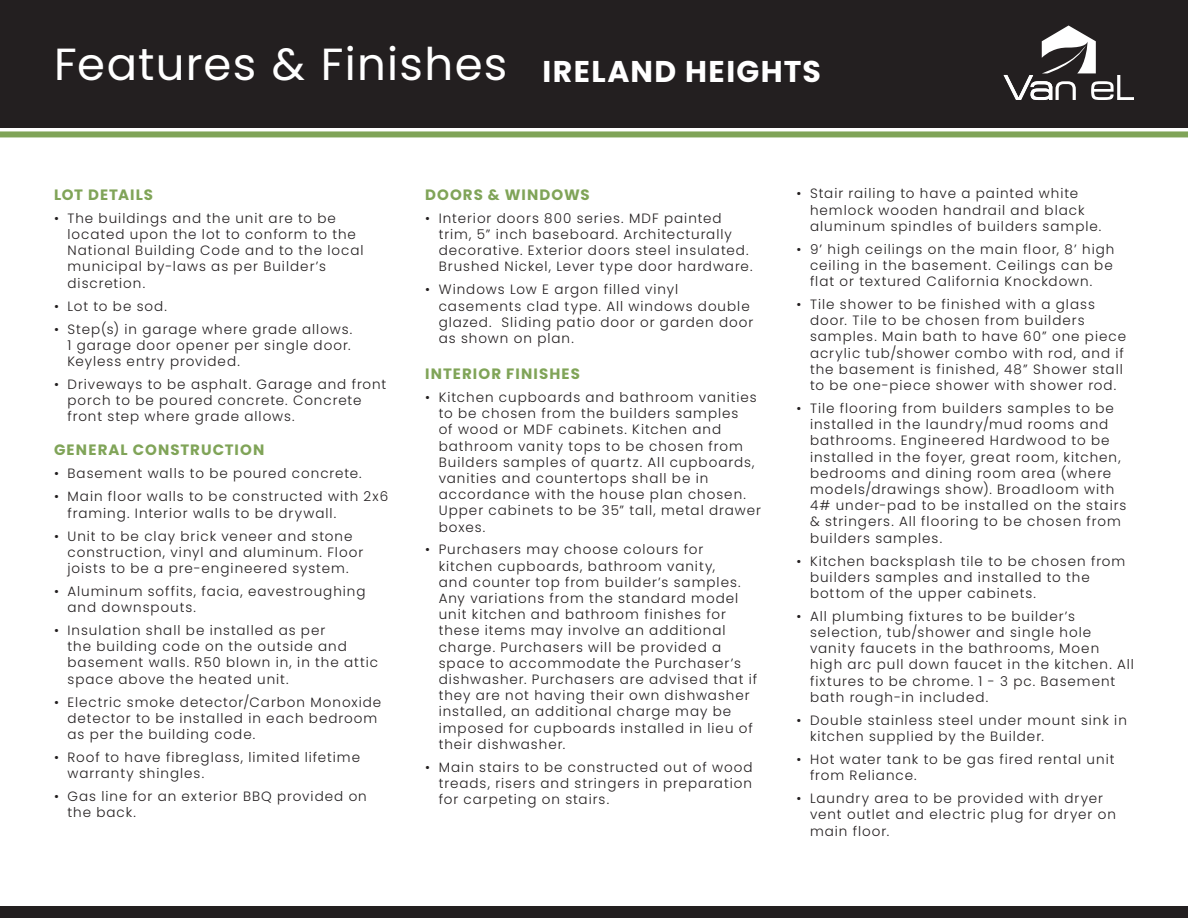
<style>
.page{position:relative;width:1188px;height:918px;background:#fff}
.page>*{position:absolute;margin:0;border:0;box-sizing:border-box;transform-origin:0 0}
.t1{font:45px "Poppins";letter-spacing:.03em;color:#fff}
.t2{font:700 15px "Poppins";letter-spacing:.07em;color:#80a458}
.t3{font:300 13.5px/16.2px "Poppins";letter-spacing:.075em;color:#231f20}
.s1{font-weight:700;font-size:30px}
</style>
<div class="page">
<div style="left:0;top:0;width:1188px;height:127px;background:#231f20"></div>
<div style="left:0;top:907px;width:1188px;height:11px;background:#231f20"></div>
<svg style="left:1004px;top:25px;width:130px;height:75px"></svg>
<div style="left:0;top:131px;width:1188px;height:6px;background:#80a458"></div>
<h1 class="t1" style="left:54px;top:39px;width:768px">Features &amp; Finishes <span class="s1">IRELAND HEIGHTS</span></h1>
<p class="t2" style="left:54px;top:186px;width:101px">LOT DETAILS</p>
<p class="t3" style="left:68px;top:210px;width:298px;text-indent:-14px">• The buildings and the unit are to be located upon the lot to conform to the<br>National Building Code and to the local municipal by-laws as per Builder’s discretion.</p>
<p class="t3" style="left:54px;top:298px;width:115px">• Lot to be sod.</p>
<p class="t3" style="left:68px;top:321px;width:286px;text-indent:-14px">• Step(s) in garage where grade allows.<br>1 garage door opener per single door.<br>Keyless entry provided.</p>
<p class="t3" style="left:68px;top:376px;width:320px;text-indent:-14px">• Driveways to be asphalt. Garage and front porch to be poured concrete. Concrete front step where grade allows.</p>
<p class="t2" style="left:54px;top:442px;width:212px">GENERAL CONSTRUCTION</p>
<p class="t3" style="left:54px;top:466px;width:309px">• Basement walls to be poured concrete.</p>
<p class="t3" style="left:68px;top:489px;width:322px;text-indent:-14px">• Main floor walls to be constructed with 2x6 framing. Interior walls to be drywall.</p>
<p class="t3" style="left:68px;top:528px;width:297px;text-indent:-14px">• Unit to be clay brick veneer and stone construction, vinyl and aluminum. Floor joists to be a pre-engineered system.</p>
<p class="t3" style="left:68px;top:583px;width:300px;text-indent:-14px">• Aluminum soffits, facia, eavestroughing and downspouts.</p>
<p class="t3" style="left:68px;top:622px;width:312px;text-indent:-14px">• Insulation shall be installed as per<br>the building code on the outside and basement walls. R50 blown in, in the attic space above the heated unit.</p>
<p class="t3" style="left:68px;top:694px;width:315px;text-indent:-14px">• Electric smoke detector/Carbon Monoxide detector to be installed in each bedroom as per the building code.</p>
<p class="t3" style="left:68px;top:749px;width:294px;text-indent:-14px">• Roof to have fibreglass, limited lifetime warranty shingles.</p>
<p class="t3" style="left:68px;top:788px;width:301px;text-indent:-14px">• Gas line for an exterior BBQ provided on the back.</p>
<p class="t2" style="left:425px;top:186px;width:166px">DOORS &amp; WINDOWS</p>
<p class="t3" style="left:439px;top:210px;width:315px;text-indent:-14px">• Interior doors 800 series. MDF painted trim, 5” inch baseboard. Architecturally decorative. Exterior doors steel insulated.<br>Brushed Nickel, Lever type door hardware.</p>
<p class="t3" style="left:439px;top:282px;width:316px;text-indent:-14px">• Windows Low E argon filled vinyl casements clad type. All windows double glazed. Sliding patio door or garden door as shown on plan.</p>
<p class="t2" style="left:425px;top:365px;width:156px">INTERIOR FINISHES</p>
<p class="t3" style="left:439px;top:389px;width:324px;text-indent:-14px">• Kitchen cupboards and bathroom vanities to be chosen from the builders samples<br>of wood or MDF cabinets. Kitchen and bathroom vanity tops to be chosen from Builders samples of quartz. All cupboards, vanities and countertops shall be in accordance with the house plan chosen.<br>Upper cabinets to be 35” tall, metal drawer boxes.</p>
<p class="t3" style="left:439px;top:542px;width:320px;text-indent:-14px">• Purchasers may choose colours for kitchen cupboards, bathroom vanity,<br>and counter top from builder’s samples.<br>Any variations from the standard model unit kitchen and bathroom finishes for these items may involve an additional charge. Purchasers will be provided a space to accommodate the Purchaser’s dishwasher. Purchasers are advised that if they are not having their own dishwasher installed, an additional charge may be imposed for cupboards installed in lieu of their dishwasher.</p>
<p class="t3" style="left:439px;top:759px;width:315px;text-align:justify;text-indent:-14px">• Main stairs to be constructed out of wood treads, risers and stringers in preparation for carpeting on stairs.</p>
<p class="t3" style="left:810px;top:186px;width:293px;text-indent:-14px">• Stair railing to have a painted white hemlock wooden handrail and black aluminum spindles of builders sample.</p>
<p class="t3" style="left:810px;top:241px;width:306px;text-align:justify;text-indent:-14px">• 9’ high ceilings on the main floor, 8’ high ceiling in the basement. Ceilings can be flat or textured California Knockdown.</p>
<p class="t3" style="left:810px;top:296px;width:318px;text-indent:-14px">• Tile shower to be finished with a glass door. Tile to be chosen from builders samples. Main bath to have 60” one piece acrylic tub/shower combo with rod, and if the basement is finished, 48” Shower stall to be one-piece shower with shower rod.</p>
<p class="t3" style="left:810px;top:400px;width:318px;text-indent:-14px">• Tile flooring from builders samples to be installed in the laundry/mud rooms and bathrooms. Engineered Hardwood to be installed in the foyer, great room, kitchen, bedrooms and dining room area (where models/drawings show). Broadloom with 4# under-pad to be installed on the stairs &amp; stringers. All flooring to be chosen from builders samples.</p>
<p class="t3" style="left:810px;top:553px;width:317px;text-indent:-14px">• Kitchen backsplash tile to be chosen from builders samples and installed to the bottom of the upper cabinets.</p>
<p class="t3" style="left:810px;top:608px;width:325px;text-indent:-14px">• All plumbing fixtures to be builder’s selection, tub/shower and single hole vanity faucets in the bathrooms, Moen high arc pull down faucet in the kitchen. All fixtures to be chrome. 1 - 3 pc. Basement bath rough-in included.</p>
<p class="t3" style="left:810px;top:712px;width:318px;text-indent:-14px">• Double stainless steel under mount sink in kitchen supplied by the Builder.</p>
<p class="t3" style="left:810px;top:751px;width:306px;text-indent:-14px">• Hot water tank to be gas fired rental unit from Reliance.</p>
<p class="t3" style="left:810px;top:790px;width:307px;text-indent:-14px">• Laundry area to be provided with dryer vent outlet and electric plug for dryer on main floor.</p>
</div>
